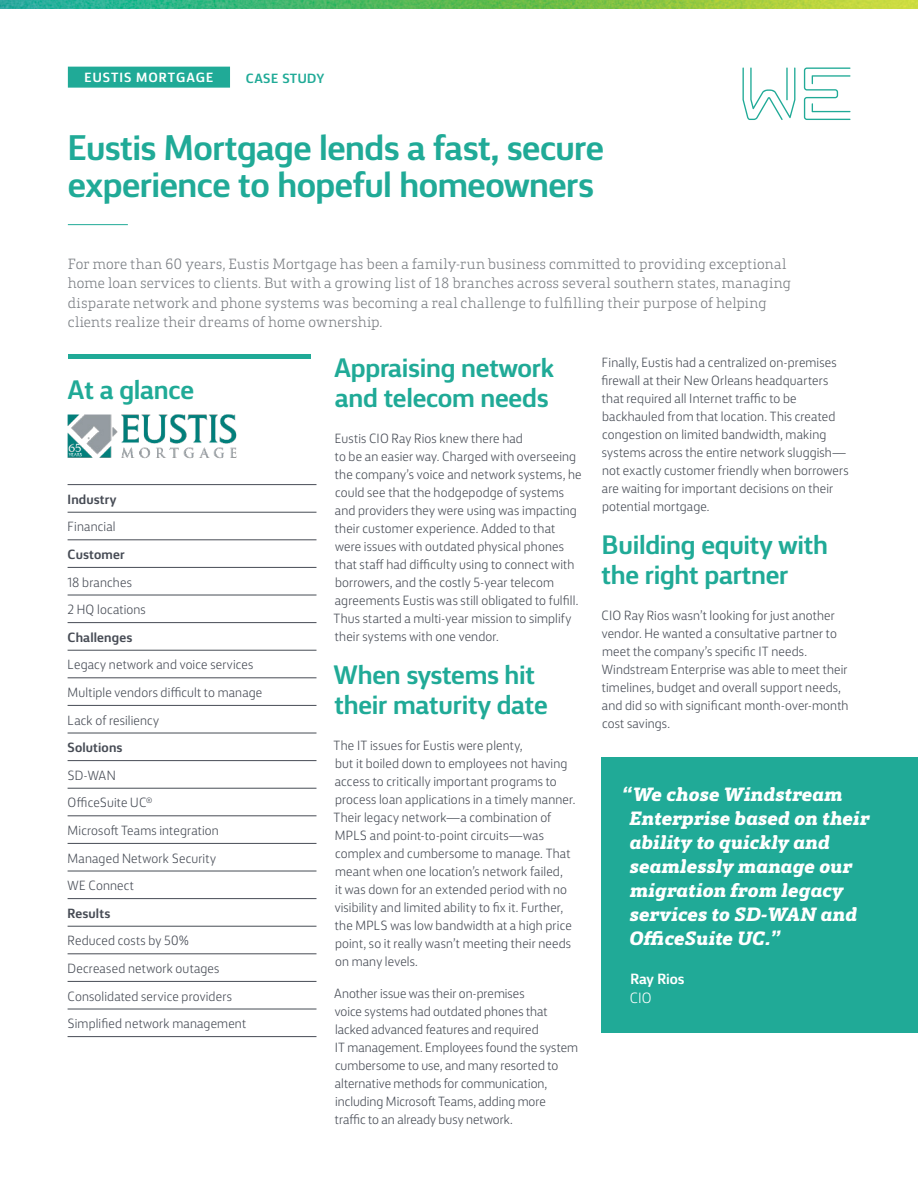
<style>
.page{position:relative;width:918px;height:1188px;background:#fff}
.page>*{position:absolute;margin:0;border:0;box-sizing:border-box;transform-origin:0 0}
.Big_Headline_-_38{font:700 36px/37.5px "FS Silas Sans";letter-spacing:-.015em;color:#20aa97}
.Subhead_Bold_-_18{font:700 27px/30px "FS Silas Sans";letter-spacing:-.01em;color:#20aa97}
.Case_study_9{font:italic 800 19.5px/24px "FS Silas Slab";letter-spacing:-.005em;color:#fff}
.Subhead_Slab_-_11{font:300 15px/19.5px "FS Silas Slab";letter-spacing:.01em;color:#797d82}
.Case_study_9-2{font:700 15px/19.5px "FS Silas Sans";letter-spacing:-.01em;color:#fff}
.Body_-_9_12{font:300 13.5px/18px "FS Silas Sans";letter-spacing:.01em;color:#474c55}
.Bulleted_List_-_S{font:300 13.5px "FS Silas Sans";letter-spacing:.01em;color:#474c55}
.Bulleted_List_-_S-2{font:700 13.5px "FS Silas Sans";letter-spacing:.01em;color:#474c55}
.Eyebrow_Highlight{font:700 13.5px "FS Silas Sans";letter-spacing:.08em;color:#fff}
.Eyebrow_9pt{font:700 13.5px "FS Silas Sans";letter-spacing:.03em;color:#20aa97}
.s1{font-weight:300}
</style>
<div class="page">
<hr style="left:68px;top:484px;width:248px;height:1px;background:#474c55">
<hr style="left:68px;top:512px;width:248px;height:1px;background:#474c55">
<hr style="left:68px;top:540px;width:248px;height:1px;background:#474c55">
<hr style="left:68px;top:567px;width:248px;height:1px;background:#474c55">
<hr style="left:68px;top:595px;width:248px;height:1px;background:#474c55">
<hr style="left:68px;top:622px;width:248px;height:1px;background:#474c55">
<hr style="left:68px;top:650px;width:248px;height:1px;background:#474c55">
<hr style="left:68px;top:678px;width:248px;height:1px;background:#474c55">
<hr style="left:68px;top:705px;width:248px;height:1px;background:#474c55">
<hr style="left:68px;top:733px;width:248px;height:1px;background:#474c55">
<hr style="left:68px;top:760px;width:248px;height:1px;background:#474c55">
<hr style="left:68px;top:788px;width:248px;height:1px;background:#474c55">
<hr style="left:68px;top:816px;width:248px;height:1px;background:#474c55">
<hr style="left:68px;top:843px;width:248px;height:1px;background:#474c55">
<hr style="left:68px;top:871px;width:248px;height:1px;background:#474c55">
<hr style="left:68px;top:898px;width:248px;height:1px;background:#474c55">
<hr style="left:68px;top:926px;width:248px;height:1px;background:#474c55">
<hr style="left:68px;top:954px;width:248px;height:1px;background:#474c55">
<hr style="left:68px;top:981px;width:248px;height:1px;background:#474c55">
<hr style="left:68px;top:1009px;width:248px;height:1px;background:#474c55">
<hr style="left:68px;top:1036px;width:248px;height:1px;background:#474c55">
<svg style="left:804px;top:68px;width:47px;height:52px"></svg>
<hr style="left:786px;top:67px;width:2px;height:33px;background:#20aa97">
<svg style="left:742px;top:68px;width:53px;height:52px"></svg>
<hr style="left:68px;top:224px;width:60px;height:1px;background:#20aa97">
<img style="left:0;top:0;width:918px;height:9px">
<div style="left:68px;top:67px;width:162px;height:21px;background:#20aa97"></div>
<div style="left:68px;top:354px;width:243px;height:5px;background:#20aa97"></div>
<div style="left:602px;top:757px;width:316px;height:275px;background:#20aa97"></div>
<img style="left:67px;top:414px;width:170px;height:44px">
<p class="Eyebrow_Highlight" style="left:85px;top:66px;width:130px">EUSTIS MORTGAGE</p>
<p class="Eyebrow_9pt" style="left:246px;top:66px;width:80px">CASE STUDY</p>
<p class="Big_Headline_-_38" style="left:68px;top:125px;width:538px">Eustis Mortgage lends a fast, secure experience to hopeful homeowners</p>
<p class="Subhead_Slab_-_11" style="left:68px;top:252px;width:725px">For more than 60 years, Eustis Mortgage has been a family-run business committed to providing exceptional home loan services to clients. But with a growing list of 18 branches across several southern states, managing disparate network and phone systems was becoming a real challenge to fulfilling their purpose of helping clients realize their dreams of home ownership.</p>
<p class="Subhead_Bold_-_18" style="left:68px;top:372px;width:128px">At a glance</p>
<p class="Bulleted_List_-_S-2" style="left:68px;top:488px;width:50px">Industry</p>
<p class="Bulleted_List_-_S" style="left:68px;top:516px;width:50px">Financial</p>
<p class="Bulleted_List_-_S-2" style="left:68px;top:543px;width:59px">Customer</p>
<p class="Bulleted_List_-_S" style="left:68px;top:572px;width:66px">18 branches</p>
<p class="Bulleted_List_-_S" style="left:68px;top:599px;width:80px">2 HQ locations</p>
<p class="Bulleted_List_-_S-2" style="left:68px;top:626px;width:66px">Challenges</p>
<p class="Bulleted_List_-_S" style="left:68px;top:654px;width:187px">Legacy network and voice services</p>
<p class="Bulleted_List_-_S" style="left:68px;top:682px;width:196px">Multiple vendors difficult to manage</p>
<p class="Bulleted_List_-_S" style="left:68px;top:710px;width:93px">Lack of resiliency</p>
<p class="Bulleted_List_-_S-2" style="left:68px;top:736px;width:56px">Solutions</p>
<p class="Bulleted_List_-_S" style="left:68px;top:765px;width:50px">SD-WAN</p>
<p class="Bulleted_List_-_S" style="left:68px;top:792px;width:86px">OfficeSuite UC<sup>®</sup></p>
<p class="Bulleted_List_-_S" style="left:68px;top:820px;width:153px">Microsoft Teams integration</p>
<p class="Bulleted_List_-_S" style="left:68px;top:848px;width:150px">Managed Network Security</p>
<p class="Bulleted_List_-_S" style="left:68px;top:875px;width:68px">WE Connect</p>
<p class="Bulleted_List_-_S-2" style="left:68px;top:902px;width:44px">Results</p>
<p class="Bulleted_List_-_S" style="left:68px;top:930px;width:123px">Reduced costs by 50%</p>
<p class="Bulleted_List_-_S" style="left:68px;top:958px;width:153px">Decreased network outages</p>
<p class="Bulleted_List_-_S" style="left:68px;top:986px;width:166px">Consolidated service providers</p>
<p class="Bulleted_List_-_S" style="left:68px;top:1013px;width:180px">Simplified network management</p>
<p class="Subhead_Bold_-_18" style="left:334px;top:350px;width:221px">Appraising network and telecom needs</p>
<p class="Body_-_9_12" style="left:334px;top:428px;width:250px">Eustis CIO Ray Rios knew there had<br>to be an easier way. Charged with overseeing the company’s voice and network systems, he could see that the hodgepodge of systems and providers they were using was impacting their customer experience. Added to that were issues with outdated physical phones that staff had difficulty using to connect with borrowers, and the costly 5-year telecom agreements Eustis was still obligated to fulfill.<br>Thus started a multi-year mission to simplify their systems with one vendor.</p>
<p class="Subhead_Bold_-_18" style="left:333px;top:657px;width:216px">When systems hit their maturity date</p>
<p class="Body_-_9_12" style="left:334px;top:736px;width:243px">The IT issues for Eustis were plenty,<br>but it boiled down to employees not having access to critically important programs to process loan applications in a timely manner.<br>Their legacy network—a combination of MPLS and point-to-point circuits—was complex and cumbersome to manage. That meant when one location’s network failed,<br>it was down for an extended period with no visibility and limited ability to fix it. Further, the MPLS was low bandwidth at a high price point, so it really wasn’t meeting their needs on many levels.</p>
<p class="Body_-_9_12" style="left:334px;top:983px;width:245px">Another issue was their on-premises<br>voice systems had outdated phones that lacked advanced features and required<br>IT management. Employees found the system cumbersome to use, and many resorted to alternative methods for communication, including Microsoft Teams, adding more traffic to an already busy network.</p>
<p class="Body_-_9_12" style="left:601px;top:352px;width:249px">Finally, Eustis had a centralized on-premises firewall at their New Orleans headquarters that required all Internet traffic to be backhauled from that location. This created congestion on limited bandwidth, making systems across the entire network sluggish— not exactly customer friendly when borrowers are waiting for important decisions on their potential mortgage.</p>
<p class="Subhead_Bold_-_18" style="left:601px;top:527px;width:228px">Building equity with the right partner</p>
<p class="Body_-_9_12" style="left:602px;top:605px;width:248px">CIO Ray Rios wasn’t looking for just another vendor. He wanted a consultative partner to meet the company’s specific IT needs.<br>Windstream Enterprise was able to meet their timelines, budget and overall support needs, and did so with significant month-over-month cost savings.</p>
<p class="Case_study_9" style="left:628px;top:780px;width:242px;text-indent:-7px">“We chose Windstream<br>Enterprise based on their ability to quickly and seamlessly manage our migration from legacy services to SD-WAN and<br>OfficeSuite UC.”</p>
<p class="Case_study_9-2" style="left:630px;top:967px;width:56px">Ray Rios<br><span class="s1">CIO</span></p>
</div>
